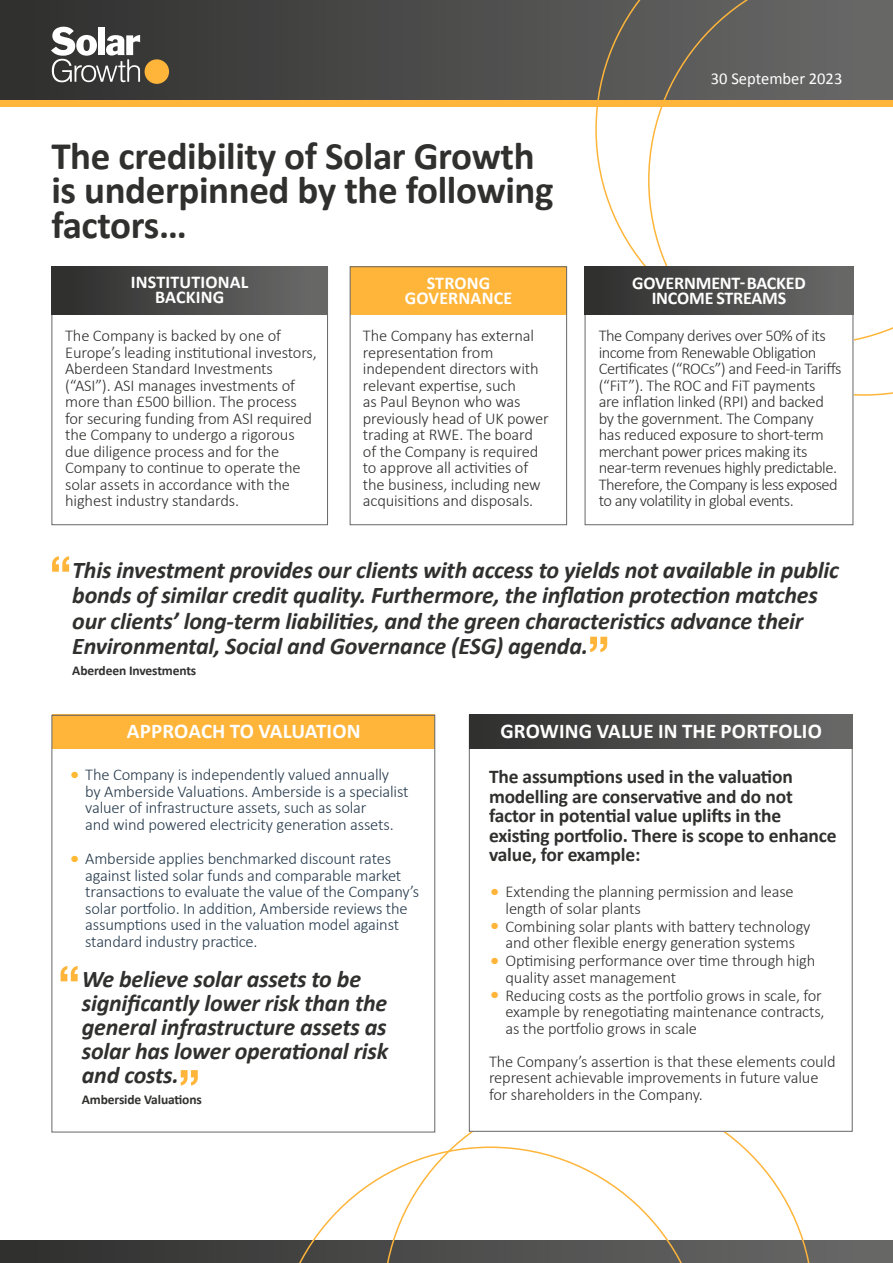
<style>
.page{position:relative;width:893px;height:1263px;background:#fff}
.page>*{position:absolute;margin:0;border:0;box-sizing:border-box;transform-origin:0 0}
.t1{font:700 39px/34.5px "Calibri";letter-spacing:-.01em;color:#30302f}
.t2{font:italic 700 24px/24px "Calibri";letter-spacing:-.01em;color:#30302f}
.t3{font:700 21px "Calibri";letter-spacing:.01em;color:#fff}
.t4{font:700 19.5px/19.5px "Calibri";letter-spacing:-.01em;color:#30302f}
.t5{font:700 18px/15px "Calibri";color:#fff;text-align:center}
.t6{font:300 16.5px/16.5px "Calibri";letter-spacing:-.01em;color:#30302f}
.t7{font:300 16.5px/16.5px "Calibri";letter-spacing:-.01em;color:#273b4d}
.t8{font:300 16.5px/16.5px "Calibri";letter-spacing:-.03em;color:#30302f}
.t9{font:16.5px "Calibri";color:#fff}
.t10{font:700 13.5px "Calibri";letter-spacing:-.01em;color:#30302f}
.s1{font-size:22.5px;color:#feb832}
.s2{font-size:22.5px;color:#feb53a}
</style>
<div class="page">
<svg style="left:0;top:1241px;width:893px;height:22px;background:#424141"></svg>
<svg style="left:383px;top:1090px;width:431px;height:173px"></svg>
<svg style="left:275px;top:1146px;width:431px;height:117px"></svg>
<div style="left:469px;top:715px;width:383px;height:416px;background:#fff"></div>
<svg style="left:0;top:0;width:595px;height:100px;background:#434342"></svg>
<svg style="left:595px;top:0;width:53px;height:266px"></svg>
<svg style="left:648px;top:0;width:245px;height:396px"></svg>
<div style="left:585px;top:267px;width:268px;height:239px;background:#fff"></div>
<div style="left:0;top:100px;width:893px;height:6px;background:#feb53a"></div>
<svg style="left:51px;top:27px;width:89px;height:55px"></svg>
<div style="left:145px;top:59px;width:24px;height:25px;background:#feb53a;border-radius:50%"></div>
<div style="left:350px;top:266px;width:217px;height:49px;background:#feb53a"></div>
<div style="left:52px;top:715px;width:383px;height:34px;background:#feb53a"></div>
<div style="left:52px;top:266px;width:276px;height:49px;background:linear-gradient(to right,#2d2d2c,#6b6b6a)"></div>
<div style="left:350px;top:266px;width:217px;height:259px;border:1px solid #676767"></div>
<svg style="left:52px;top:556px;width:17px;height:16px"></svg>
<svg style="left:590px;top:637px;width:17px;height:15px"></svg>
<svg style="left:61px;top:966px;width:17px;height:15px"></svg>
<svg style="left:181px;top:1070px;width:17px;height:15px"></svg>
<div style="left:585px;top:266px;width:268px;height:49px;background:linear-gradient(to right,#2e2e2d,#6a6a6a)"></div>
<div style="left:470px;top:715px;width:383px;height:34px;background:linear-gradient(to right,#2f2f2e,#6a6a69)"></div>
<h1 class="t1" style="left:51px;top:139px;width:504px">The credibility of Solar Growth is underpinned by the following factors…</h1>
<p class="t5" style="left:405px;top:276px;width:109px">STRONG<br>GOVERNANCE</p>
<p class="t5" style="left:131px;top:275px;width:119px">INSTITUTIONAL<br>BACKING</p>
<p class="t6" style="left:65px;top:327px;width:253px">The Company is backed by one of Europe’s leading institutional investors, Aberdeen Standard Investments (“ASI”). ASI manages investments of more than £500 billion. The process for securing funding from ASI required the Company to undergo a rigorous due diligence process and for the Company to continue to operate the solar assets in accordance with the highest industry standards.</p>
<p class="t6" style="left:363px;top:327px;width:187px">The Company has external representation from independent directors with relevant expertise, such<br>as Paul Beynon who was previously head of UK power trading at RWE. The board of the Company is required to approve all activities of the business, including new acquisitions and disposals.</p>
<p class="t9" style="left:711px;top:68px;width:133px">30 September 2023</p>
<p class="t5" style="left:632px;top:276px;width:175px">GOVERNMENT- BACKED<br>INCOME STREAMS</p>
<p class="t8" style="left:599px;top:327px;width:244px">The Company derives over 50% of its income from Renewable Obligation Certificates (“ROCs”) and Feed-in Tariffs (“FiT”). The ROC and FiT payments<br>are inflation linked (RPI) and backed by the government. The Company<br>has reduced exposure to short-term merchant power prices making its near-term revenues highly predictable.<br>Therefore, the Company is less exposed to any volatility in global events.</p>
<p class="t2" style="left:72px;top:557px;width:768px;line-height:25.5px">This investment provides our clients with access to yields not available in public bonds of similar credit quality. Furthermore, the inflation protection matches our clients’ long-term liabilities, and the green characteristics advance their Environmental, Social and Governance (ESG) agenda.</p>
<p class="t10" style="left:72px;top:662px;width:126px">Aberdeen Investments</p>
<p class="t3" style="left:127px;top:717px;width:235px">APPROACH TO VALUATION</p>
<p class="t7" style="left:85px;top:766px;width:325px;text-indent:-16px"><span class="s1">•</span> The Company is independently valued annually by Amberside Valuations. Amberside is a specialist valuer of infrastructure assets, such as solar<br>and wind powered electricity generation assets.</p>
<p class="t7" style="left:85px;top:850px;width:335px;text-indent:-16px"><span class="s1">•</span> Amberside applies benchmarked discount rates against listed solar funds and comparable market transactions to evaluate the value of the Company’s solar portfolio. In addition, Amberside reviews the assumptions used in the valuation model against standard industry practice.</p>
<h2 class="t2" style="left:82px;top:967px;width:308px">We believe solar assets to be significantly lower risk than the general infrastructure assets as solar has lower operational risk and costs.</h2>
<p class="t10" style="left:82px;top:1091px;width:122px">Amberside Valuations</p>
<p class="t3" style="left:500px;top:717px;width:323px">GROWING VALUE IN THE PORTFOLIO</p>
<p class="t4" style="left:489px;top:767px;width:349px">The assumptions used in the valuation modelling are conservative and do not factor in potential value uplifts in the existing portfolio. There is scope to enhance value, for example:</p>
<p class="t6" style="left:505px;top:883px;width:290px;text-indent:-17px"><span class="s2">•</span> Extending the planning permission and lease length of solar plants</p>
<p class="t6" style="left:489px;top:917px;width:323px;text-align:center"><span class="s2">•</span> Combining solar plants with battery technology and other flexible energy generation systems</p>
<p class="t6" style="left:505px;top:952px;width:311px;text-indent:-17px"><span class="s2">•</span> Optimising performance over time through high quality asset management</p>
<p class="t6" style="left:505px;top:986px;width:321px;text-indent:-17px"><span class="s2">•</span> Reducing costs as the portfolio grows in scale, for example by renegotiating maintenance contracts, as the portfolio grows in scale</p>
<p class="t6" style="left:489px;top:1052px;width:348px">The Company’s assertion is that these elements could represent achievable improvements in future value for shareholders in the Company.</p>
</div>
